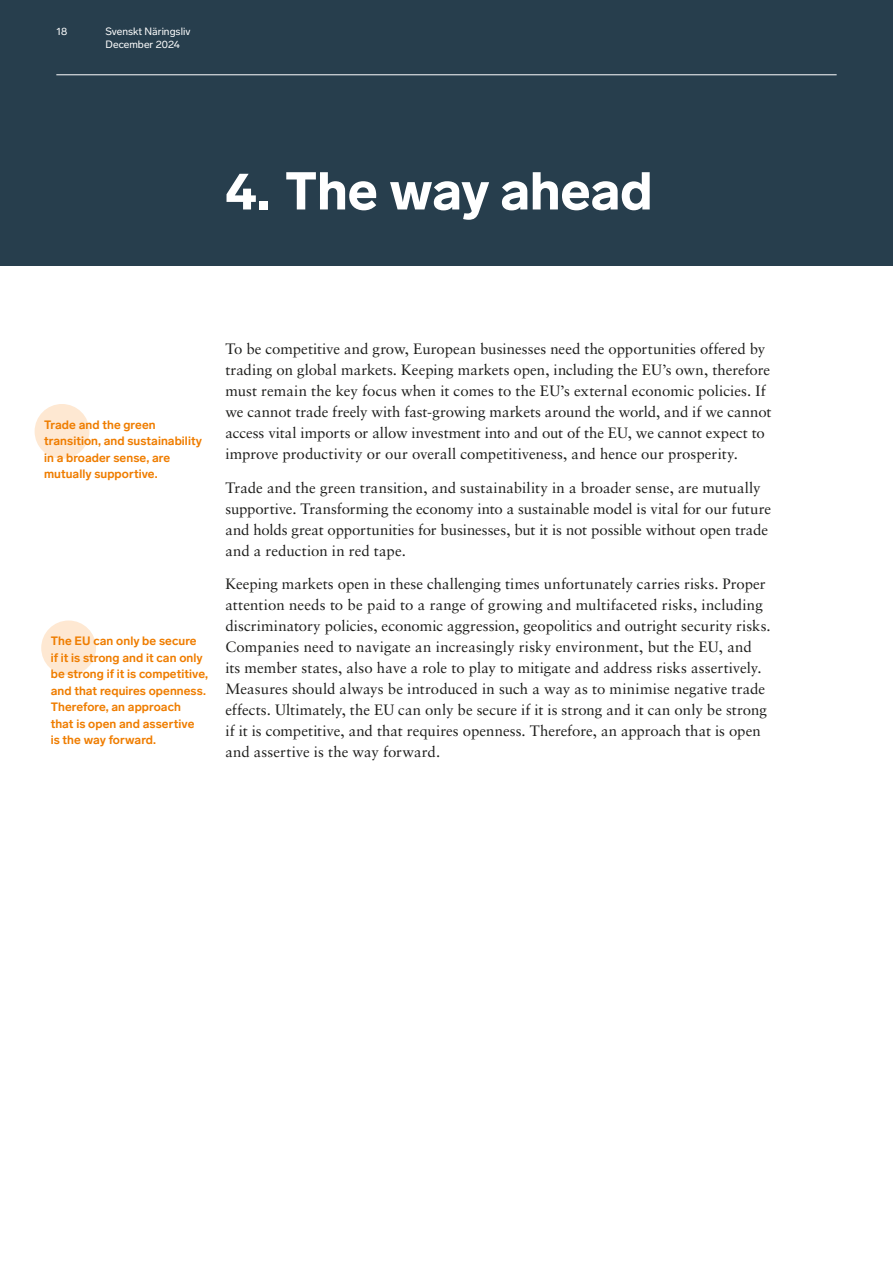
<style>
.page{position:relative;width:893px;height:1263px;background:#fff}
.page>*{position:absolute;margin:0;border:0;box-sizing:border-box;transform-origin:0 0}
.t1{font:900 52.5px "Lab Grotesque";color:#fff}
.t2{font:15px/21px "Sabon LT Std";letter-spacing:.005em;color:#1d1d1b}
.t3{font:700 12px/16.5px "Lab Grotesque";letter-spacing:.005em;color:#ef7d00}
.t4{font:10.5px/12.6px "Lab Grotesque";color:#fff}
</style>
<div class="page">
<div style="left:0;top:0;width:893px;height:266px;background:#273e4d"></div>
<hr style="left:56px;top:75px;width:781px;height:1px;background:#fff">
<div style="left:35px;top:404px;width:54px;height:55px;background:#fee8d2;border-radius:50%"></div>
<div style="left:41px;top:620px;width:55px;height:55px;background:#fee8d2;border-radius:50%"></div>
<p class="t4" style="left:56px;top:25px;width:12px">18</p>
<p class="t4" style="left:106px;top:25px;width:86px">Svenskt Näringsliv<br>December 2024</p>
<h1 class="t1" style="left:225px;top:160px;width:428px">4. The way ahead</h1>
<p class="t3" style="left:44px;top:416px;width:160px">Trade and the green transition, and sustainability in a broader sense, are mutually supportive.</p>
<p class="t3" style="left:51px;top:633px;width:159px">The EU can only be secure<br>if it is strong and it can only be strong if it is competitive, and that requires openness.<br>Therefore, an approach<br>that is open and assertive<br>is the way forward.</p>
<p class="t2" style="left:225px;top:338px;width:548px">To be competitive and grow, European businesses need the opportunities offered by trading on global markets. Keeping markets open, including the EU’s own, therefore must remain the key focus when it comes to the EU’s external economic policies. If we cannot trade freely with fast-growing markets around the world, and if we cannot access vital imports or allow investment into and out of the EU, we cannot expect to improve productivity or our overall competitiveness, and hence our prosperity.</p>
<p class="t2" style="left:225px;top:477px;width:547px">Trade and the green transition, and sustainability in a broader sense, are mutually supportive. Transforming the economy into a sustainable model is vital for our future and holds great opportunities for businesses, but it is not possible without open trade and a reduction in red tape.</p>
<p class="t2" style="left:225px;top:573px;width:547px">Keeping markets open in these challenging times unfortunately carries risks. Proper attention needs to be paid to a range of growing and multifaceted risks, including discriminatory policies, economic aggression, geopolitics and outright security risks.<br>Companies need to navigate an increasingly risky environment, but the EU, and its member states, also have a role to play to mitigate and address risks assertively.<br>Measures should always be introduced in such a way as to minimise negative trade effects. Ultimately, the EU can only be secure if it is strong and it can only be strong if it is competitive, and that requires openness. Therefore, an approach that is open and assertive is the way forward.</p>
</div>
